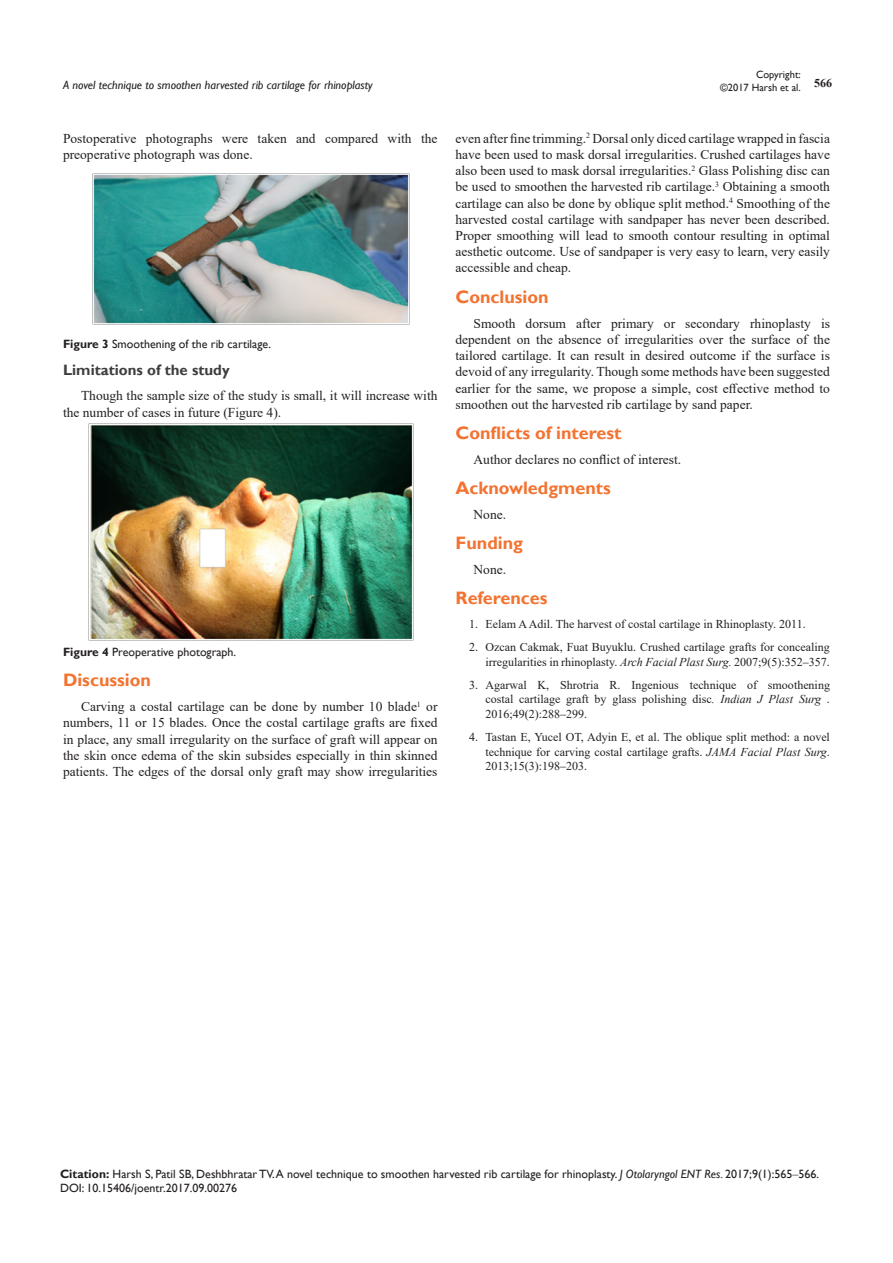
<style>
.page{position:relative;width:893px;height:1263px;background:#fff}
.page>*{position:absolute;margin:0;border:0;box-sizing:border-box;transform-origin:0 0}
.List_Paragraph{font:700 18px "Gill Sans";color:#f37331}
.t1{font:700 15px "Gill Sans";color:#3e3e3f}
.List_Paragraph-2{font:13.5px/16.2px "Times New Roman";color:#231f20;text-align:justify}
.t2{font:12px/14.4px "Times New Roman";color:#231f20;text-align:justify}
.Citation{font:12px "Gill Sans";color:#231f20}
.t3{font:italic 12px "Gill Sans";color:#231f20}
.t4{font:700 12px "Times New Roman";color:#231f20}
.t5{font:10.5px/12.6px "Gill Sans";color:#231f20;text-align:right}
.s1{font-weight:700}
.s2{font-style:italic}
.s3{font-family:"Times New Roman"}
</style>
<div class="page">
<img style="left:92px;top:173px;width:317px;height:151px">
<img style="left:88px;top:424px;width:325px;height:216px">
<p class="t5" style="left:720px;top:69px;width:82px">Copyright:<br>©2017 Harsh et al.</p>
<p class="t3" style="left:63px;top:78px;width:311px">A novel technique to smoothen harvested rib cartilage for rhinoplasty</p>
<p class="t4" style="left:814px;top:75px;width:19px">566</p>
<p class="List_Paragraph-2" style="left:63px;top:130px;width:376px">Postoperative photographs were taken and compared with the preoperative photograph was done.</p>
<p class="Citation" style="left:63px;top:337px;width:210px"><span class="s1">Figure 3</span> Smoothening of the rib cartilage.</p>
<p class="t1" style="left:63px;top:361px;width:168px">Limitations of the study</p>
<p class="List_Paragraph-2" style="left:63px;top:387px;width:376px;text-indent:18px">Though the sample size of the study is small, it will increase with the number of cases in future (Figure 4).</p>
<p class="Citation" style="left:63px;top:645px;width:175px"><span class="s1">Figure 4</span> Preoperative photograph.</p>
<p class="List_Paragraph" style="left:63px;top:669px;width:89px">Discussion</p>
<p class="List_Paragraph-2" style="left:63px;top:698px;width:376px;text-indent:18px">Carving a costal cartilage can be done by number 10 blade<sup>1</sup> or numbers, 11 or 15 blades. Once the costal cartilage grafts are fixed in place, any small irregularity on the surface of graft will appear on the skin once edema of the skin subsides especially in thin skinned patients. The edges of the dorsal only graft may show irregularities</p>
<p class="List_Paragraph-2" style="left:455px;top:130px;width:376px">even after fine trimming.<sup>2</sup> Dorsal only diced cartilage wrapped in fascia have been used to mask dorsal irregularities. Crushed cartilages have also been used to mask dorsal irregularities.<sup>2</sup> Glass Polishing disc can be used to smoothen the harvested rib cartilage.<sup>3</sup> Obtaining a smooth cartilage can also be done by oblique split method.<sup>4</sup> Smoothing of the harvested costal cartilage with sandpaper has never been described.<br>Proper smoothing will lead to smooth contour resulting in optimal aesthetic outcome. Use of sandpaper is very easy to learn, very easily accessible and cheap.</p>
<p class="List_Paragraph" style="left:455px;top:286px;width:95px">Conclusion</p>
<p class="List_Paragraph-2" style="left:455px;top:315px;width:376px;text-indent:18px">Smooth dorsum after primary or secondary rhinoplasty is dependent on the absence of irregularities over the surface of the tailored cartilage. It can result in desired outcome if the surface is devoid of any irregularity. Though some methods have been suggested earlier for the same, we propose a simple, cost effective method to smoothen out the harvested rib cartilage by sand paper.</p>
<p class="List_Paragraph" style="left:455px;top:422px;width:168px">Conflicts of interest</p>
<p class="List_Paragraph-2" style="left:473px;top:451px;width:209px">Author declares no conflict of interest.</p>
<p class="List_Paragraph" style="left:455px;top:477px;width:157px">Acknowledgments</p>
<p class="List_Paragraph-2" style="left:473px;top:506px;width:34px">None.</p>
<p class="List_Paragraph" style="left:455px;top:532px;width:69px">Funding</p>
<p class="List_Paragraph-2" style="left:473px;top:561px;width:34px">None.</p>
<p class="List_Paragraph" style="left:455px;top:587px;width:94px">References</p>
<p class="t2" style="left:469px;top:616px;width:338px">1. Eelam A Adil. The harvest of costal cartilage in Rhinoplasty. 2011.</p>
<p class="t2" style="left:469px;top:639px;width:362px;text-align:right">2. Ozcan Cakmak, Fuat Buyuklu. Crushed cartilage grafts for concealing irregularities in rhinoplasty. <span class="s2">Arch Facial Plast Surg.</span> 2007;9(5):352‒357.</p>
<p class="t2" style="left:485px;top:677px;width:346px;text-indent:-16px">3. Agarwal K, Shrotria R. Ingenious technique of smoothening costal cartilage graft by glass polishing disc<span class="s2">. Indian J Plast Surg</span> .<br>2016;49(2):288‒299.</p>
<p class="t2" style="left:485px;top:729px;width:346px;text-indent:-16px">4. Tastan E, Yucel OT, Adyin E, et al. The oblique split method: a novel technique for carving costal cartilage grafts. <span class="s2">JAMA Facial Plast Surg</span>.<br>2013;15(3):198‒203.</p>
<p class="Citation" style="left:60px;top:1167px;width:761px"><span class="s1">Citation:</span> Harsh S, Patil SB, Deshbhratar TV.A novel technique to smoothen harvested rib cartilage for rhinoplasty. <span class="s2">J Otolaryngol ENT Res.</span> 2017;9(1):565<span class="s3">‒</span>566.</p>
<p class="Citation" style="left:60px;top:1181px;width:179px">DOI: 10.15406/joentr.2017.09.00276</p>
</div>
